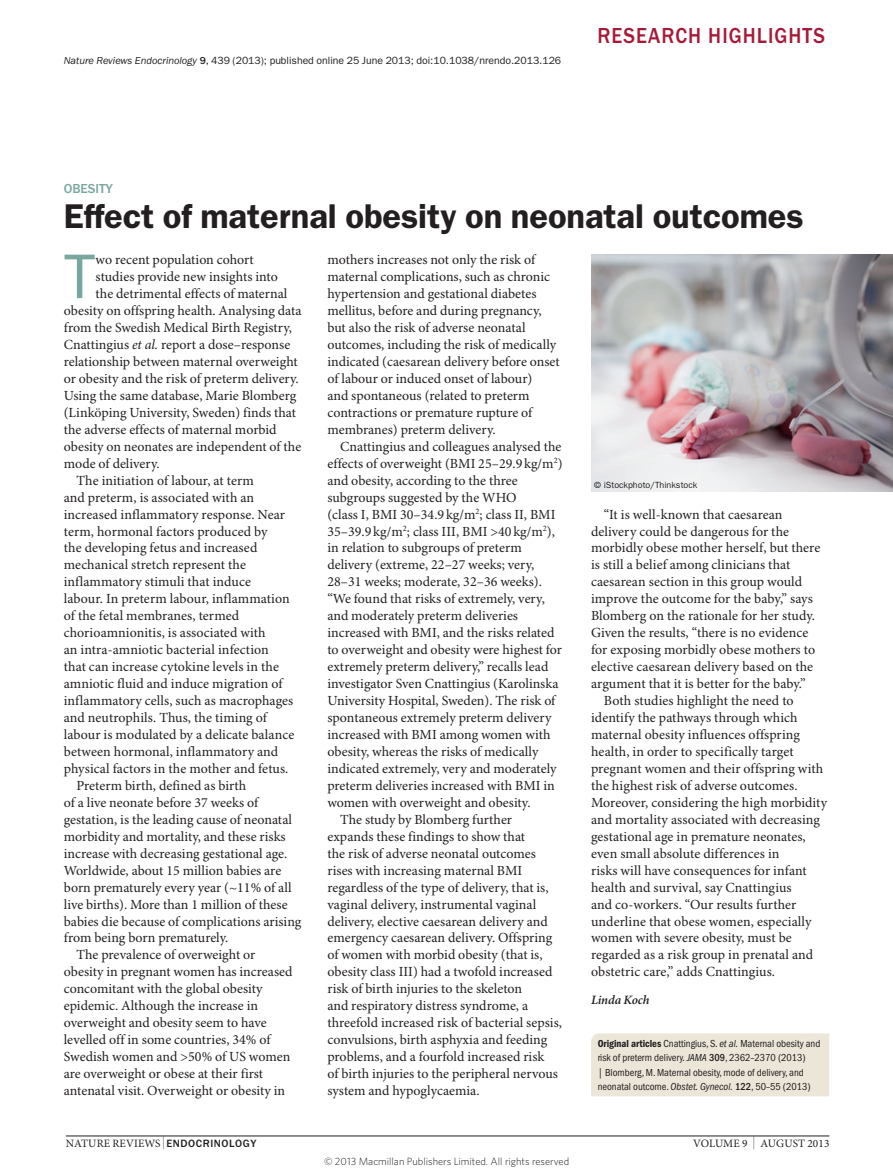
<style>
.page{position:relative;width:893px;height:1174px;background:#fff}
.page>*{position:absolute;margin:0;border:0;box-sizing:border-box;transform-origin:0 0}
.Body_drop_cap{font:63.3px "ITC Franklin Gothic Std";color:#7aa6a0}
.Title{font:600 34.5px "ITC Franklin Gothic Std";letter-spacing:-.005em;color:#231f20}
.t1{font:500 22.5px "ITC Franklin Gothic Std";letter-spacing:.05em;color:#a71a37;scale:.9 1}
.Body_text{font:13.95px/17px "Minion Pro";color:#231f20}
.Body_drop_cap-2{font:13.95px "Minion Pro";color:#231f20}
.Strapline{font:500 13.5px "ITC Franklin Gothic Std";letter-spacing:-.005em;color:#7aa6a0}
.Authors{font:italic 600 12.75px "Minion Pro";letter-spacing:-.01em;color:#231f20}
.t2{font:11.25px "Minion Pro";letter-spacing:.01em;color:#231f20}
.References{font:condensed 10.5px/14.2px "ITC Franklin Gothic Std";letter-spacing:-.005em;color:#231f20}
.Citation_line{font:10.5px "ITC Franklin Gothic Std";letter-spacing:-.005em;color:#231f20}
.t3{font:300 10.5px "Whitney";color:#231f20}
.Figure_credit{font:9px "ITC Franklin Gothic Std";color:#231f20}
.s1{font-style:italic}
.s2{font-weight:500}
.s3{font-family:"ITC Franklin Gothic Std Dm Cd";font-stretch:normal}
.s4{font-size:12.9px}
.s5{font-family:"ITC Franklin Gothic Std";font-weight:500;font-size:10.95px}
</style>
<div class="page">
<hr style="left:66px;top:1135px;width:763px;height:1px;background:#231f20">
<img style="left:591px;top:254px;width:302px;height:237px">
<div style="left:591px;top:1033px;width:238px;height:63px;background:#ece6d9"></div>
<p class="Citation_line" style="left:64px;top:54px;width:499px"><span class="s1">Nature Reviews Endocrinology</span> <span class="s2">9</span>, 439 (2013); published online 25 June 2013; doi:10.1038/nrendo.2013.126</p>
<p class="t1" style="left:598px;top:22px;width:254px">RESEARCH HIGHLIGHTS</p>
<p class="Strapline" style="left:64px;top:181px;width:51px">OBESITY</p>
<p class="Title" style="left:64px;top:195px;width:741px">Effect of maternal obesity on neonatal outcomes</p>
<p class="Body_drop_cap" style="left:64px;top:240px;width:33px">T</p>
<p class="Body_drop_cap-2" style="left:96px;top:251px;width:160px">wo recent population cohort</p>
<p class="Body_text" style="left:327px;top:252px;width:234px">mothers increases not only the risk of maternal complications, such as chronic hypertension and gestational diabetes mellitus, before and during pregnancy, but also the risk of adverse neonatal outcomes, including the risk of medically indicated (caesarean delivery before onset of labour or induced onset of labour)<br>and spontaneous (related to preterm contractions or premature rupture of membranes) preterm delivery.</p>
<p class="Body_text" style="left:327px;top:438px;width:237px;text-indent:13px">Cnattingius and colleagues analysed the effects of overweight (BMI 25–29.9kg/m<sup>2</sup>) and obesity, according to the three subgroups suggested by the WHO<br>(class I, BMI 30–34.9 kg/m<sup>2</sup>; class II, BMI 35–39.9 kg/m<sup>2</sup>; class III, BMI &gt;40 kg/m<sup>2</sup>), in relation to subgroups of preterm delivery (extreme, 22–27 weeks; very, 28–31 weeks; moderate, 32–36 weeks). “We found that risks of extremely, very, and moderately preterm deliveries increased with BMI, and the risks related to overweight and obesity were highest for extremely preterm delivery,” recalls lead investigator Sven Cnattingius (Karolinska University Hospital, Sweden). The risk of spontaneous extremely preterm delivery increased with BMI among women with obesity, whereas the risks of medically indicated extremely, very and moderately preterm deliveries increased with BMI in women with overweight and obesity.</p>
<p class="Body_text" style="left:327px;top:811px;width:236px;text-indent:13px">The study by Blomberg further<br>expands these findings to show that<br>the risk of adverse neonatal outcomes rises with increasing maternal BMI regardless of the type of delivery, that is, vaginal delivery, instrumental vaginal delivery, elective caesarean delivery and emergency caesarean delivery. Offspring of women with morbid obesity (that is, obesity class III) had a twofold increased risk of birth injuries to the skeleton<br>and respiratory distress syndrome, a threefold increased risk of bacterial sepsis, convulsions, birth asphyxia and feeding problems, and a fourfold increased risk<br>of birth injuries to the peripheral nervous system and hypoglycaemia.</p>
<p class="Body_drop_cap-2" style="left:96px;top:268px;width:184px">studies provide new insights into</p>
<p class="Body_drop_cap-2" style="left:96px;top:285px;width:193px">the detrimental effects of maternal</p>
<p class="Body_drop_cap-2" style="left:64px;top:302px;width:239px">obesity on offspring health. Analysing data</p>
<p class="Body_drop_cap-2" style="left:64px;top:319px;width:230px">from the Swedish Medical Birth Registry,</p>
<p class="Body_drop_cap-2" style="left:64px;top:336px;width:228px">Cnattingius <span class="s1">et al.</span> report a dose–response</p>
<p class="Body_drop_cap-2" style="left:64px;top:353px;width:236px">relationship between maternal overweight</p>
<p class="Body_drop_cap-2" style="left:64px;top:370px;width:237px">or obesity and the risk of preterm delivery.</p>
<p class="Body_drop_cap-2" style="left:64px;top:387px;width:234px">Using the same database, Marie Blomberg</p>
<p class="Body_drop_cap-2" style="left:64px;top:404px;width:234px">(Linköping University, Sweden) finds that</p>
<p class="Body_drop_cap-2" style="left:64px;top:421px;width:214px">the adverse effects of maternal morbid</p>
<p class="Body_drop_cap-2" style="left:64px;top:438px;width:239px">obesity on neonates are independent of the</p>
<p class="Body_drop_cap-2" style="left:64px;top:455px;width:97px">mode of delivery.</p>
<p class="Body_text" style="left:64px;top:472px;width:232px;text-indent:13px">The initiation of labour, at term<br>and preterm, is associated with an increased inflammatory response. Near term, hormonal factors produced by<br>the developing fetus and increased mechanical stretch represent the inflammatory stimuli that induce<br>labour. In preterm labour, inflammation of the fetal membranes, termed chorioamnionitis, is associated with<br>an intra-amniotic bacterial infection that can increase cytokine levels in the amniotic fluid and induce migration of inflammatory cells, such as macrophages and neutrophils. Thus, the timing of labour is modulated by a delicate balance between hormonal, inflammatory and physical factors in the mother and fetus.</p>
<p class="Body_text" style="left:64px;top:777px;width:239px;text-indent:13px">Preterm birth, defined as birth<br>of a live neonate before 37 weeks of gestation, is the leading cause of neonatal morbidity and mortality, and these risks increase with decreasing gestational age.<br>Worldwide, about 15 million babies are born prematurely every year (~11% of all live births). More than 1 million of these babies die because of complications arising from being born prematurely.</p>
<p class="Body_text" style="left:64px;top:947px;width:230px;text-indent:13px">The prevalence of overweight or obesity in pregnant women has increased concomitant with the global obesity epidemic. Although the increase in overweight and obesity seem to have levelled off in some countries, 34% of Swedish women and &gt;50% of US women are overweight or obese at their first antenatal visit. Overweight or obesity in</p>
<p class="Figure_credit" style="left:594px;top:479px;width:104px">© iStockphoto/Thinkstock</p>
<p class="Body_text" style="left:591px;top:506px;width:231px;text-indent:13px">“It is well-known that caesarean delivery could be dangerous for the morbidly obese mother herself, but there is still a belief among clinicians that caesarean section in this group would improve the outcome for the baby,” says Blomberg on the rationale for her study.<br>Given the results, “there is no evidence for exposing morbidly obese mothers to elective caesarean delivery based on the argument that it is better for the baby.”</p>
<p class="Body_text" style="left:591px;top:692px;width:238px;text-indent:13px">Both studies highlight the need to identify the pathways through which maternal obesity influences offspring health, in order to specifically target pregnant women and their offspring with the highest risk of adverse outcomes.<br>Moreover, considering the high morbidity and mortality associated with decreasing gestational age in premature neonates, even small absolute differences in<br>risks will have consequences for infant health and survival, say Cnattingius<br>and co-workers. “Our results further underline that obese women, especially women with severe obesity, must be regarded as a risk group in prenatal and obstetric care,” adds Cnattingius.</p>
<p class="Authors" style="left:591px;top:992px;width:60px">Linda Koch</p>
<p class="References" style="left:598px;top:1036px;width:224px"><span class="s3">Original articles</span> Cnattingius, S. <span class="s1">et al.</span> Maternal obesity and risk of preterm delivery. <span class="s1">JAMA</span> <span class="s2">309</span>, 2362–2370 (2013)<br>| Blomberg, M. Maternal obesity, mode of delivery, and neonatal outcome. <span class="s1">Obstet. Gynecol.</span> <span class="s2">122</span>, 50–55 (2013)</p>
<p class="t2" style="left:66px;top:1136px;width:192px">NATURE REVIEWS <span class="s4">|</span> <span class="s5">ENDOCRINOLOGY</span></p>
<p class="t2" style="left:693px;top:1136px;width:138px">VOLUME 9 <span class="s4">|</span> AUGUST 2013</p>
<p class="t3" style="left:324px;top:1154px;width:247px">© 2013 Macmillan Publishers Limited. All rights reserved</p>
</div>
